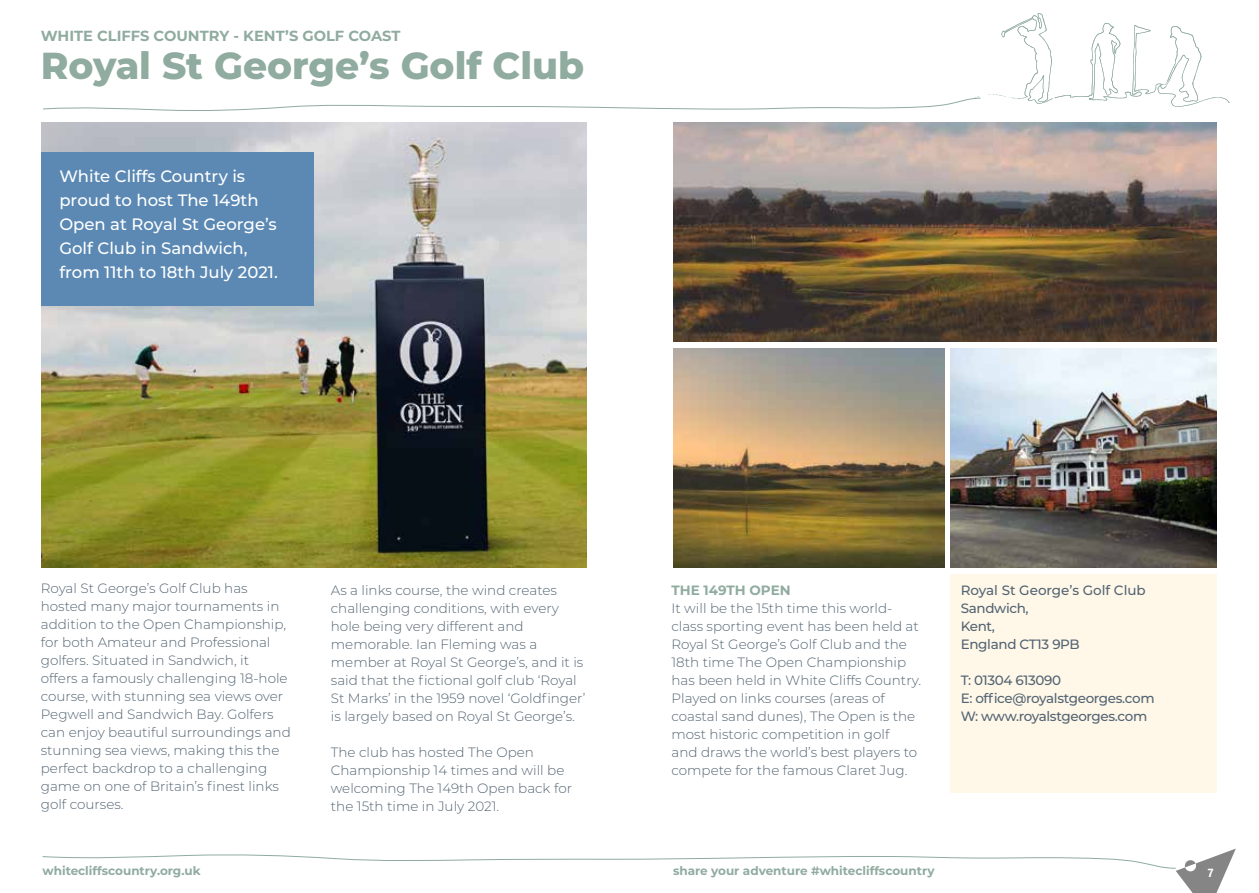
<style>
.page{position:relative;width:1259px;height:893px;background:#fff}
.page>*{position:absolute;margin:0;border:0;box-sizing:border-box;transform-origin:0 0}
.t1{font:800 37.5px "Montserrat";color:#90aba0}
.t2{font:500 16.5px/24px "Montserrat";color:#fff}
.t3{font:700 14.55px "Montserrat";color:#90aba0}
.t4{font:300 13.5px/18px "Montserrat";color:#536472}
.t5{font:500 13.5px/18px "Montserrat";letter-spacing:-.025em;color:#536472}
.t6{font:700 13.5px "Montserrat";color:#90aba0}
.t7{font:700 12px "Montserrat";color:#90aba0}
.t8{font:700 condensed 12px "Helvetica Neue";color:#fff}
</style>
<div class="page">
<svg style="left:42px;top:849px;width:1193px;height:44px"></svg>
<svg style="left:43px;top:13px;width:1186px;height:98px"></svg>
<div style="left:950px;top:574px;width:266px;height:219px;background:#fff8e9"></div>
<img style="left:41px;top:122px;width:546px;height:445px">
<div style="left:41px;top:152px;width:273px;height:154px;background:#5b89b4"></div>
<img style="left:673px;top:348px;width:271px;height:219px">
<img style="left:673px;top:122px;width:543px;height:220px">
<img style="left:950px;top:348px;width:266px;height:219px">
<p class="t3" style="left:41px;top:26px;width:361px">WHITE CLIFFS COUNTRY - KENT’S GOLF COAST</p>
<h1 class="t1" style="left:41px;top:38px;width:545px">Royal St George’s Golf Club</h1>
<p class="t2" style="left:59px;top:164px;width:220px">White Cliffs Country is proud to host The 149th<br>Open at Royal St George’s<br>Golf Club in Sandwich, from 11th to 18th July 2021.</p>
<p class="t4" style="left:41px;top:579px;width:251px">Royal St George’s Golf Club has hosted many major tournaments in addition to the Open Championship, for both Amateur and Professional golfers. Situated in Sandwich, it<br>offers a famously challenging 18-hole course, with stunning sea views over Pegwell and Sandwich Bay. Golfers can enjoy beautiful surroundings and stunning sea views, making this the perfect backdrop to a challenging game on one of Britain’s finest links golf courses.</p>
<p class="t4" style="left:331px;top:581px;width:256px">As a links course, the wind creates challenging conditions, with every hole being very different and memorable. Ian Fleming was a member at Royal St George’s, and it is said that the fictional golf club ‘Royal St Marks’ in the 1959 novel ‘Goldfinger’ is largely based on Royal St George’s.</p>
<p class="t4" style="left:331px;top:743px;width:243px">The club has hosted The Open<br>Championship 14 times and will be welcoming The 149th Open back for the 15th time in July 2021.</p>
<p class="t6" style="left:671px;top:580px;width:121px">THE 149TH OPEN</p>
<p class="t4" style="left:671px;top:599px;width:251px">It will be the 15th time this world&shy;class sporting event has been held at Royal St George’s Golf Club and the 18th time The Open Championship has been held in White Cliffs Country.<br>Played on links courses (areas of coastal sand dunes), The Open is the most historic competition in golf<br>and draws the world’s best players to compete for the famous Claret Jug.</p>
<p class="t5" style="left:960px;top:581px;width:187px">Royal St George’s Golf Club<br>Sandwich,<br>Kent,<br>England CT13 9PB</p>
<p class="t5" style="left:960px;top:671px;width:195px">T: 01304 613090<br>E: office@royalstgeorges.com<br>W: www.royalstgeorges.com</p>
<p class="t7" style="left:43px;top:862px;width:160px">whitecliffscountry.org.uk</p>
<p class="t8" style="left:1207px;top:863px;width:7px">7</p>
<p class="t7" style="left:673px;top:862px;width:263px">share your adventure #whitecliffscountry</p>
</div>
